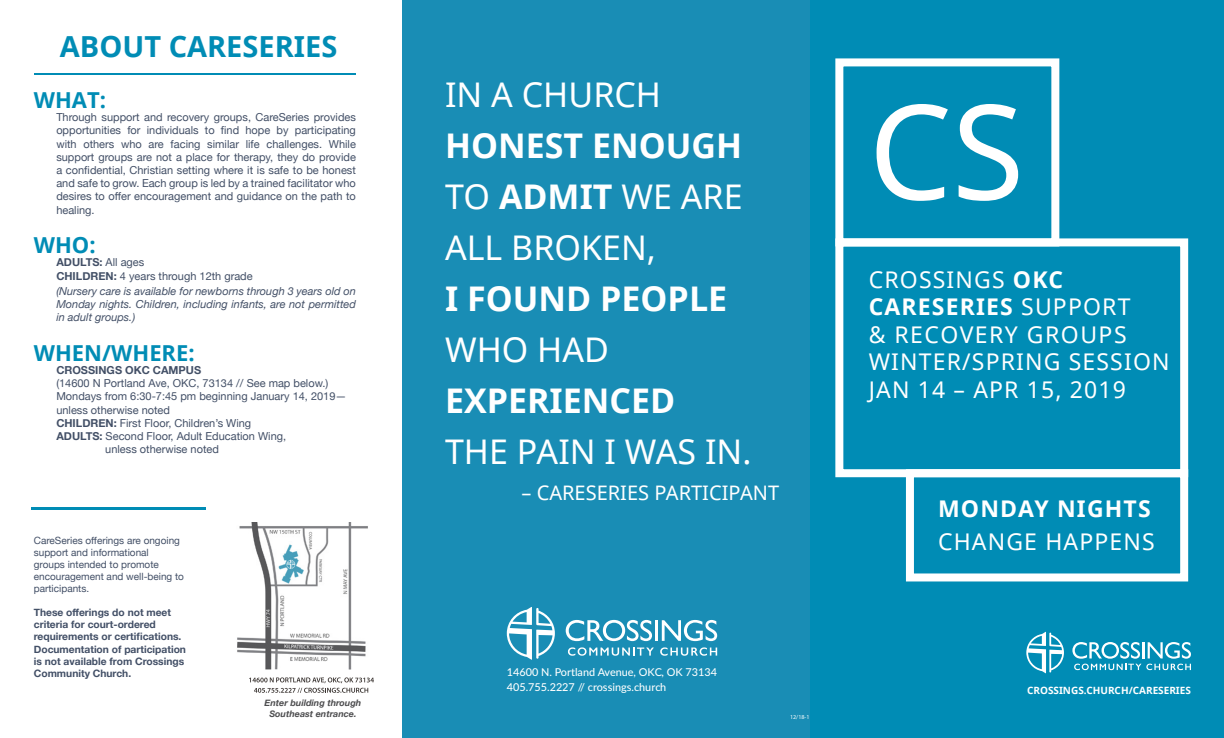
<style>
.page{position:relative;width:1224px;height:738px;background:#fff}
.page>*{position:absolute;margin:0;border:0;box-sizing:border-box;transform-origin:0 0}
.t1{font:700 34px/51px "Noto Sans";color:#fff;text-align:justify}
.t2{font:34px "Noto Sans";color:#fff}
.t3{font:700 29px "Noto Sans";color:#008cb5}
.t4{font:23px/27.6px "Noto Sans";letter-spacing:.05em;color:#fff}
.t5{font:700 23px "Noto Sans";letter-spacing:.05em;color:#fff}
.t6{font:700 22px "Noto Sans";color:#008cb5}
.t7{font:20px "Noto Sans";color:#fff}
.t8{font:11px/13.2px "Helvetica Neue";color:#424f66;text-align:justify}
.t9{font:italic 11px/13.2px "Helvetica Neue";color:#424f66;text-align:justify}
.t10{font:700 11px "Helvetica Neue";color:#424f66}
.t11{font:500 10.8px/14.9px "Lato";color:#fff}
.t12{font:700 10.2px/12.3px "Helvetica Neue";color:#424f66}
.t13{font:10px/12px "Helvetica Neue";color:#424f66}
.t14{font:700 10px "Noto Sans";color:#fff}
.t15{font:italic 700 9px/10.8px "Helvetica Neue";color:#4d4d4f;text-align:center}
.t16{font:6px "Myriad Pro";color:#fff}
.s1{font-weight:700}
.s2{font-weight:400}
</style>
<div class="page">
<hr style="left:34px;top:73px;width:322px;height:2px;background:#008cb5">
<hr style="left:32px;top:507px;width:174px;height:3px;background:#008cb5">
<div style="left:402px;top:0;width:412px;height:738px;background:#198db5"></div>
<img style="left:237px;top:523px;width:131px;height:147px">
<div style="left:810px;top:0;width:414px;height:738px;background:#008cb5"></div>
<div style="left:835px;top:58px;width:224px;height:188px;border:8px solid #fff"></div>
<svg style="left:877px;top:104px;width:71px;height:97px"></svg>
<svg style="left:959px;top:104px;width:59px;height:97px"></svg>
<div style="left:835px;top:238px;width:353px;height:239px;border:8px solid #fff"></div>
<div style="left:906px;top:469px;width:282px;height:112px;border:8px solid #fff"></div>
<svg style="left:1072px;top:642px;width:119px;height:28px"></svg>
<svg style="left:1026px;top:632px;width:38px;height:41px"></svg>
<svg style="left:249px;top:677px;width:125px;height:16px"></svg>
<svg style="left:566px;top:619px;width:152px;height:22px"></svg>
<svg style="left:568px;top:647px;width:86px;height:9px"></svg>
<svg style="left:660px;top:647px;width:57px;height:9px"></svg>
<svg style="left:507px;top:607px;width:48px;height:53px"></svg>
<h2 class="t3" style="left:60px;top:26px;width:279px">ABOUT CARESERIES</h2>
<h3 class="t6" style="left:34px;top:84px;width:74px">WHAT:</h3>
<p class="t8" style="left:56px;top:111px;width:301px">Through support and recovery groups, CareSeries provides opportunities for individuals to find hope by participating with others who are facing similar life challenges. While support groups are not a place for therapy, they do provide a confidential, Christian setting where it is safe to be honest and safe to grow. Each group is led by a trained facilitator who desires to offer encouragement and guidance on the path to healing.</p>
<h3 class="t6" style="left:34px;top:230px;width:63px">WHO:</h3>
<p class="t8" style="left:56px;top:257px;width:198px"><span class="s1">ADULTS:</span> All ages<br><span class="s1">CHILDREN:</span> 4 years through 12th grade</p>
<p class="t9" style="left:56px;top:285px;width:301px">(Nursery care is available for newborns through 3 years old on Monday nights. Children, including infants, are not permitted in adult groups.)</p>
<h3 class="t6" style="left:34px;top:337px;width:162px">WHEN/WHERE:</h3>
<p class="t10" style="left:56px;top:361px;width:146px">CROSSINGS OKC CAMPUS</p>
<p class="t8" style="left:56px;top:377px;width:274px">(14600 N Portland Ave, OKC, 73134 // See map below.)</p>
<p class="t8" style="left:56px;top:391px;width:292px">Mondays from 6:30-7:45 pm beginning January 14, 2019—</p>
<p class="t8" style="left:56px;top:404px;width:115px">unless otherwise noted</p>
<p class="t8" style="left:56px;top:417px;width:196px"><span class="s1">CHILDREN:</span> First Floor, Children’s Wing</p>
<p class="t8" style="left:56px;top:430px;width:231px"><span class="s1">ADULTS:</span> Second Floor, Adult Education Wing,</p>
<p class="t8" style="left:105px;top:443px;width:115px">unless otherwise noted</p>
<p class="t13" style="left:34px;top:535px;width:152px">CareSeries offerings are ongoing support and informational<br>groups intended to promote encouragement and well-being to participants.</p>
<p class="t12" style="left:34px;top:606px;width:154px">These offerings do not meet criteria for court-ordered requirements or certifications.<br>Documentation of participation is not available from Crossings<br>Community Church.</p>
<p class="t15" style="left:264px;top:698px;width:98px">Enter building through<br>Southeast entrance.</p>
<h1 class="t2" style="left:445px;top:72px;width:218px">IN A CHURCH</h1>
<h1 class="t1" style="left:445px;top:120px;width:299px">HONEST ENOUGH <span class="s2">TO</span> ADMIT <span class="s2">WE ARE ALL BROKEN,</span></h1>
<h1 class="t1" style="left:445px;top:273px;width:284px">I FOUND PEOPLE</h1>
<h1 class="t2" style="left:445px;top:327px;width:165px">WHO HAD</h1>
<h1 class="t1" style="left:445px;top:375px;width:232px">EXPERIENCED</h1>
<h1 class="t2" style="left:445px;top:429px;width:308px">THE PAIN I WAS IN.</h1>
<h3 class="t7" style="left:522px;top:479px;width:259px">– CARESERIES PARTICIPANT</h3>
<p class="t11" style="left:507px;top:664px;width:212px">14600 N. Portland Avenue, OKC, OK 73134<br>405.755.2227 // crossings.church</p>
<p class="t16" style="left:790px;top:714px;width:21px">12/18-1</p>
<h3 class="t4" style="left:869px;top:265px;width:302px">CROSSINGS <span class="s1">OKC<br>CARESERIES</span> SUPPORT<br>&amp; RECOVERY GROUPS<br>WINTER/SPRING SESSION<br>JAN 14 – APR 15, 2019</h3>
<h3 class="t5" style="left:938px;top:493px;width:214px">MONDAY NIGHTS</h3>
<h3 class="t4" style="left:938px;top:527px;width:218px">CHANGE HAPPENS</h3>
<p class="t14" style="left:1027px;top:683px;width:165px">CROSSINGS.CHURCH/CARESERIES</p>
</div>
